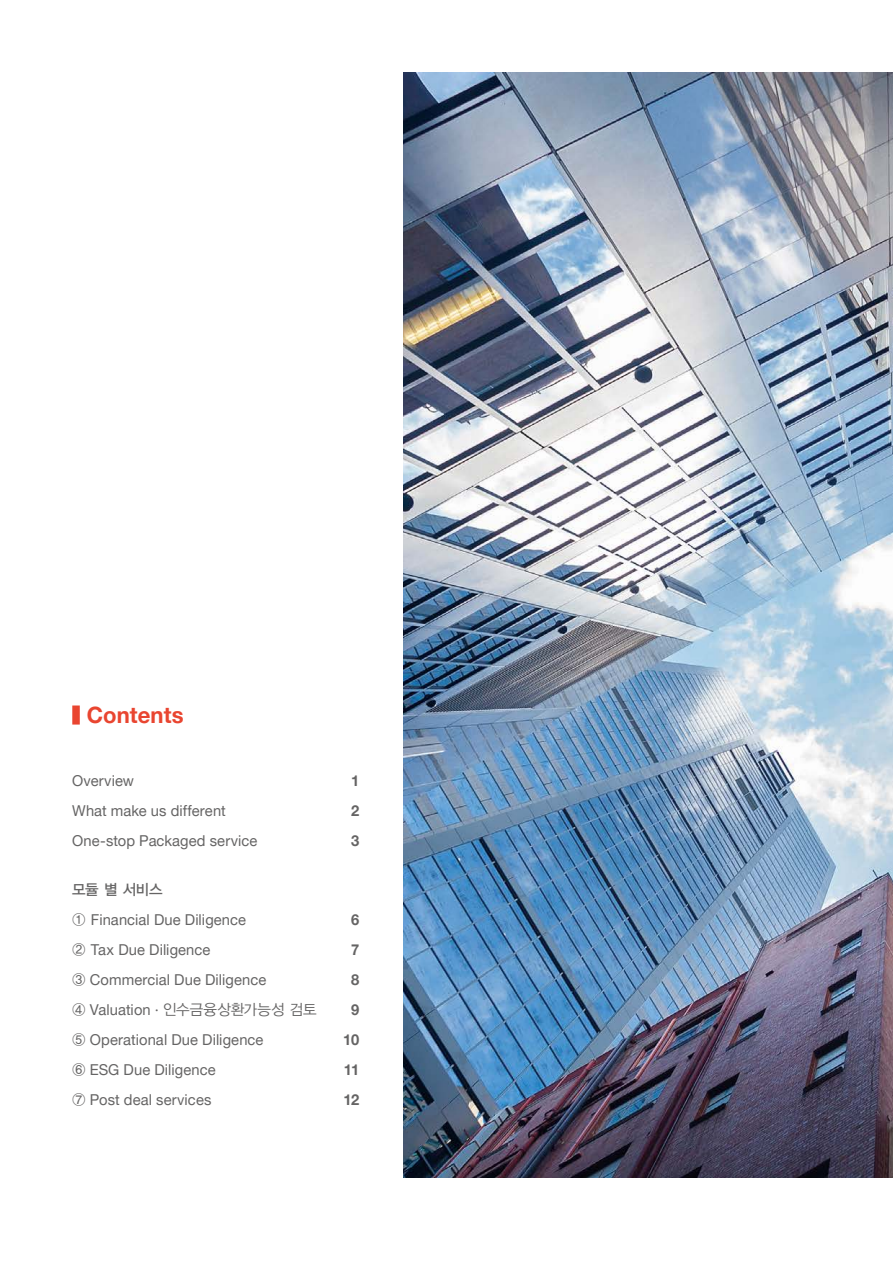
<style>
.page{position:relative;width:893px;height:1263px;background:#fff}
.page>*{position:absolute;margin:0;border:0;box-sizing:border-box;transform-origin:0 0}
.t1{font:700 22.5px "Helvetica Neue LT Pro";letter-spacing:.005em;color:#e94530}
.t2{font:15px/30px "Helvetica Neue LT Pro";letter-spacing:.005em;color:#656464}
.t3{font:15px "YDVYGO32";color:#656464}
.t4{font:700 15px/30px "Helvetica Neue LT Pro";color:#656464;text-align:center}
.t5{font:15px "YDVYGO33";color:#656464}
.s1{font-family:"YDVYGO33"}
.s2{font-family:"Helvetica Neue LT Pro"}
</style>
<div class="page">
<img style="left:404px;top:72px;width:489px;height:1106px">
<div style="left:72px;top:705px;width:8px;height:19px;background:#e94530"></div>
<h1 class="t1" style="left:87px;top:701px;width:98px">Contents</h1>
<p class="t2" style="left:72px;top:766px;width:187px">Overview<br>What make us different<br>One-stop Packaged service</p>
<p class="t5" style="left:72px;top:879px;width:92px">모듈 별 서비스</p>
<p class="t2" style="left:72px;top:904px;width:196px"><span class="s1">①</span> Financial Due Diligence<br><span class="s1">②</span> Tax Due Diligence<br><span class="s1">③</span> Commercial Due Diligence</p>
<p class="t3" style="left:72px;top:999px;width:246px"><span class="s1">④</span> <span class="s2">Valuation ·</span> 인수금융상환가능성 검토</p>
<p class="t2" style="left:72px;top:1024px;width:193px"><span class="s1">⑤</span> Operational Due Diligence<br><span class="s1">⑥</span> ESG Due Diligence<br><span class="s1">⑦</span> Post deal services</p>
<p class="t4" style="left:351px;top:766px;width:10px;text-align:justify">1<br>2<br>3</p>
<p class="t4" style="left:343px;top:904px;width:18px">6<br>7<br>8<br>9<br>10<br>11<br>12</p>
</div>
